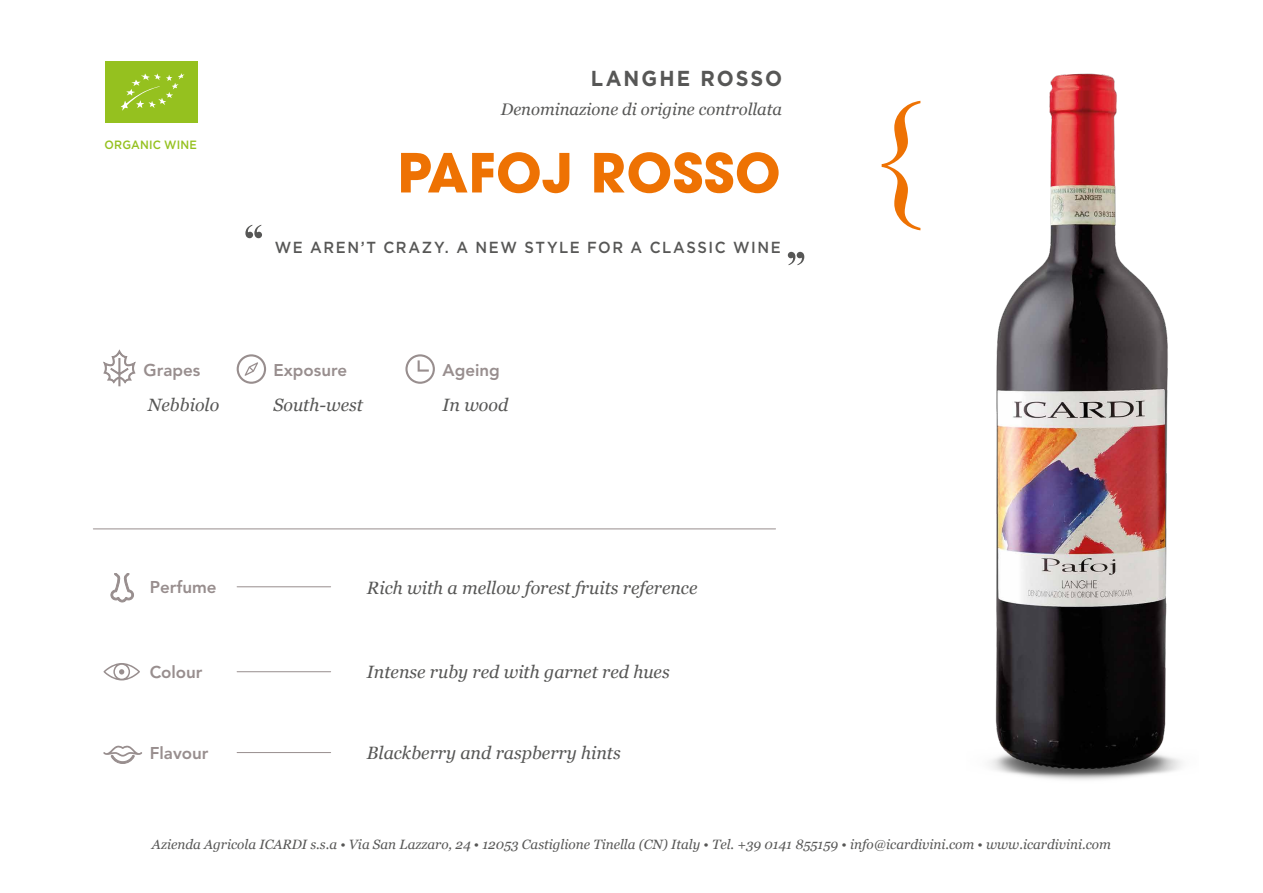
<style>
.page{position:relative;width:1263px;height:893px;background:#fff}
.page>*{position:absolute;margin:0;border:0;box-sizing:border-box;transform-origin:0 0}
.t1{font:700 53.4px "Avant Garde";letter-spacing:.01em;color:#ee7203}
.t2{font:700 21.6px "Gotham";letter-spacing:.1em;color:#575756;scale:.93 1}
.t3{font:italic 17.85px "Georgia";color:#575756}
.t4{font:800 16.95px "Avenir LT Std";color:#988e8e}
.t5{font:italic 16.65px "Georgia";color:#575756}
.t6{font:500 16.05px "Gotham";letter-spacing:.105em;color:#575756;scale:.93 1}
.t7{font:italic 13.5px "Georgia";color:#575756}
.t8{font:500 12px "Gotham";letter-spacing:.015em;color:#95c11f;scale:.93 1}
</style>
<div class="page">
<svg style="left:788px;top:252px;width:16px;height:13px"></svg>
<hr style="left:93px;top:528px;width:682px;height:1px;background:#988e8e">
<svg style="left:103px;top:746px;width:39px;height:18px"></svg>
<svg style="left:110px;top:573px;width:24px;height:29px"></svg>
<hr style="left:237px;top:586px;width:94px;height:1px;background:#988e8e">
<hr style="left:237px;top:671px;width:94px;height:1px;background:#988e8e">
<hr style="left:237px;top:752px;width:94px;height:1px;background:#988e8e">
<svg style="left:103px;top:349px;width:33px;height:37px"></svg>
<svg style="left:405px;top:354px;width:30px;height:30px"></svg>
<img style="left:989px;top:73px;width:193px;height:707px">
<svg style="left:104px;top:663px;width:36px;height:17px"></svg>
<svg style="left:237px;top:354px;width:29px;height:30px"></svg>
<svg style="left:882px;top:101px;width:38px;height:129px"></svg>
<div style="left:105px;top:61px;width:93px;height:62px;background:#95c11f"></div>
<svg style="left:121px;top:73px;width:63px;height:38px"></svg>
<svg style="left:245px;top:225px;width:17px;height:13px"></svg>
<h2 class="t2" style="left:591px;top:64px;width:207px">LANGHE ROSSO</h2>
<p class="t8" style="left:105px;top:137px;width:101px">ORGANIC WINE</p>
<p class="t5" style="left:501px;top:97px;width:283px">Denominazione di origine controllata</p>
<h1 class="t1" style="left:397px;top:138px;width:384px">PAFOJ ROSSO</h1>
<p class="t6" style="left:275px;top:237px;width:545px">WE AREN’T CRAZY. A NEW STYLE FOR A CLASSIC WINE</p>
<p class="t4" style="left:144px;top:360px;width:58px">Grapes</p>
<p class="t4" style="left:273px;top:360px;width:75px">Exposure</p>
<p class="t4" style="left:443px;top:360px;width:59px">Ageing</p>
<h3 class="t3" style="left:148px;top:392px;width:73px">Nebbiolo</h3>
<h3 class="t3" style="left:273px;top:392px;width:91px">South-west</h3>
<h3 class="t3" style="left:443px;top:392px;width:67px">In wood</h3>
<p class="t4" style="left:150px;top:577px;width:68px">Perfume</p>
<h3 class="t3" style="left:367px;top:574px;width:332px">Rich with a mellow forest fruits reference</h3>
<p class="t4" style="left:150px;top:662px;width:54px">Colour</p>
<h3 class="t3" style="left:367px;top:659px;width:304px">Intense ruby red with garnet red hues</h3>
<p class="t4" style="left:150px;top:743px;width:60px">Flavour</p>
<h3 class="t3" style="left:367px;top:740px;width:255px">Blackberry and raspberry hints</h3>
<p class="t7" style="left:152px;top:834px;width:960px">Azienda Agricola ICARDI s.s.a • Via San Lazzaro, 24 • 12053 Castiglione Tinella (CN) Italy • Tel. +39 0141 855159 • info@icardivini.com • www.icardivini.com</p>
</div>
